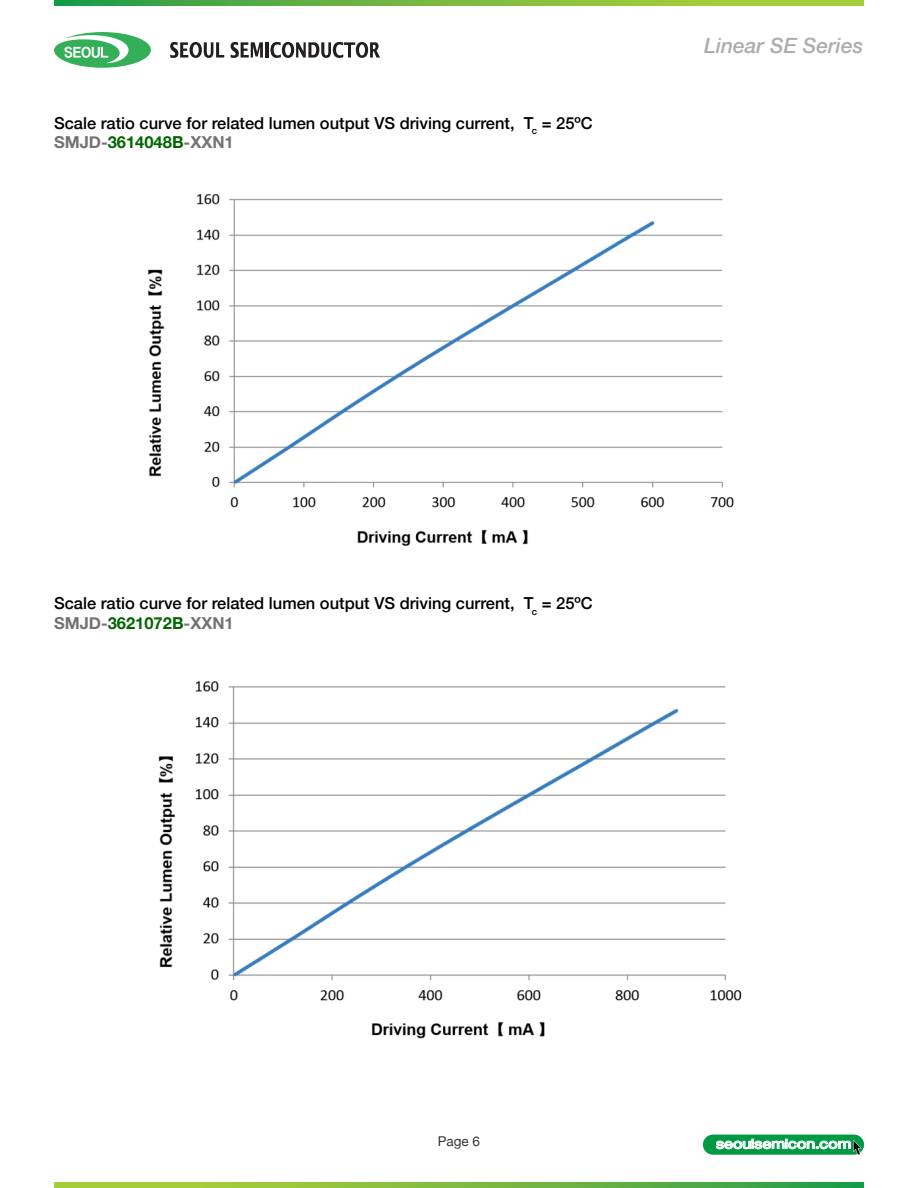
<style>
.page{position:relative;width:918px;height:1188px;background:#fff}
.page>*{position:absolute;margin:0;border:0;box-sizing:border-box;transform-origin:0 0}
.t1{font:italic 500 21px "Helvetica Neue";color:#aeadad}
.t2{font:500 16.5px "Helvetica Neue";color:#000}
.t3{font:700 16.5px "Helvetica Neue";color:#727374}
.t4{font:500 14.1px "Helvetica Neue";letter-spacing:-.01em;color:#fff;scale:1.15 1}
.t5{font:13.5px "Helvetica Neue";color:#363636}
.s1{color:#060}
.s2{font-size:13.2px}
.s3{font-size:13.35px}
</style>
<div class="page">
<svg style="left:54px;top:1182px;width:810px;height:6px;background:#75b940"></svg>
<svg style="left:54px;top:0;width:810px;height:5px;background:#74b840"></svg>
<svg style="left:54px;top:32px;width:97px;height:36px"></svg>
<svg style="left:170px;top:42px;width:54px;height:16px"></svg>
<svg style="left:231px;top:42px;width:32px;height:16px"></svg>
<hr style="left:266px;top:42px;width:3px;height:16px;background:#231f20">
<svg style="left:270px;top:42px;width:110px;height:16px"></svg>
<div style="left:703px;top:1135px;width:161px;height:20px;background:#009a44;border-radius:10px"></div>
<svg style="left:716px;top:1139px;width:145px;height:16px"></svg>
<img style="left:148px;top:194px;width:586px;height:352px">
<img style="left:158px;top:681px;width:584px;height:358px">
<p class="t2" style="left:54px;top:109px;width:540px">Scale ratio curve for related lumen output VS driving current, T<sub>c</sub> = 25ºC</p>
<p class="t3" style="left:54px;top:130px;width:181px">SMJD-<span class="s1">3614048B</span>-XXN1</p>
<p class="t1" style="left:704px;top:27px;width:161px">Linear SE Series</p>
<p class="t2" style="left:54px;top:590px;width:540px">Scale ratio curve for related lumen output VS driving current, T<sub>c</sub> = 25ºC</p>
<p class="t3" style="left:54px;top:610px;width:181px">SMJD-<span class="s1">3621072B</span>-XXN1</p>
<p class="t5" style="left:438px;top:1131px;width:44px">Page 6</p>
<p class="t4" style="left:716px;top:1132px;width:120px">seou<span class="s2">l</span>sem<span class="s2">i</span>con<span class="s3">.</span>com</p>
</div>
